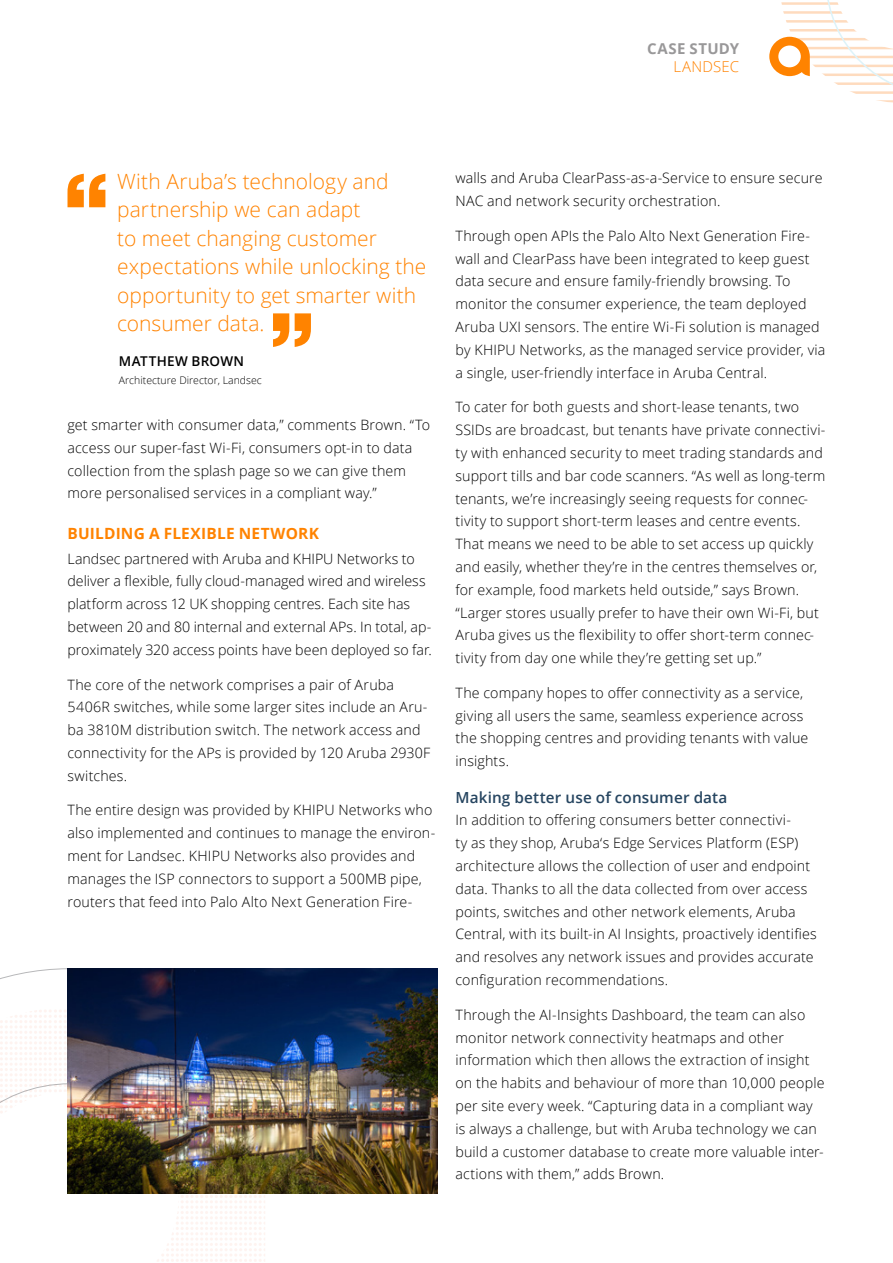
<style>
.page{position:relative;width:893px;height:1263px;background:#fff}
.page>*{position:absolute;margin:0;border:0;box-sizing:border-box;transform-origin:0 0}
.t1{font:300 21px/28.5px "Open Sans";color:#ff8300}
.t2{font:700 15.45px "Open Sans";letter-spacing:.01em;color:#ff8300}
.t3{font:600 15.3px "Open Sans";letter-spacing:.01em;color:#274661}
.t4{font:700 15px "Open Sans";letter-spacing:.02em;color:#999899}
.t5{font:300 15px "Open Sans";letter-spacing:.005em;color:#ff8300}
.t6{font:300 14.25px/22.8px "Open Sans";letter-spacing:.01em;color:#000}
.t7{font:600 13.5px "Open Sans";letter-spacing:.02em;color:#000}
.t8{font:300 10.5px "Open Sans";color:#000}
</style>
<div class="page">
<svg style="left:769px;top:0;width:124px;height:103px"></svg>
<svg style="left:0;top:968px;width:265px;height:294px"></svg>
<svg style="left:67px;top:174px;width:38px;height:33px"></svg>
<svg style="left:273px;top:313px;width:38px;height:34px"></svg>
<img style="left:67px;top:968px;width:370px;height:226px">
<p class="t4" style="left:647px;top:38px;width:93px">CASE STUDY</p>
<p class="t5" style="left:673px;top:57px;width:67px">LANDSEC</p>
<h1 class="t1" style="left:117px;top:166px;width:311px">With Aruba’s technology and partnership we can adapt<br>to meet changing customer expectations while unlocking the opportunity to get smarter with consumer data.</h1>
<p class="t7" style="left:119px;top:352px;width:127px">MATTHEW BROWN</p>
<p class="t8" style="left:119px;top:373px;width:144px">Architecture Director, Landsec</p>
<p class="t6" style="left:68px;top:413px;width:364px">get smarter with consumer data,” comments Brown. “To access our super-fast Wi-Fi, consumers opt-in to data collection from the splash page so we can give them more personalised services in a compliant way.”</p>
<p class="t2" style="left:68px;top:522px;width:253px">BUILDING A FLEXIBLE NETWORK</p>
<p class="t6" style="left:68px;top:547px;width:366px">Landsec partnered with Aruba and KHIPU Networks to deliver a flexible, fully cloud-managed wired and wireless platform across 12 UK shopping centres. Each site has between 20 and 80 internal and external APs. In total, ap&shy;proximately 320 access points have been deployed so far.</p>
<p class="t6" style="left:68px;top:673px;width:364px">The core of the network comprises a pair of Aruba 5406R switches, while some larger sites include an Aru&shy;ba 3810M distribution switch. The network access and connectivity for the APs is provided by 120 Aruba 2930F switches.</p>
<p class="t6" style="left:68px;top:798px;width:369px">The entire design was provided by KHIPU Networks who also implemented and continues to manage the environ&shy;ment for Landsec. KHIPU Networks also provides and manages the ISP connectors to support a 500MB pipe, routers that feed into Palo Alto Next Generation Fire-</p>
<p class="t6" style="left:455px;top:166px;width:369px">walls and Aruba ClearPass-as-a-Service to ensure secure<br>NAC and network security orchestration.</p>
<p class="t6" style="left:455px;top:224px;width:371px">Through open APIs the Palo Alto Next Generation Fire&shy;wall and ClearPass have been integrated to keep guest data secure and ensure family-friendly browsing. To monitor the consumer experience, the team deployed Aruba UXI sensors. The entire Wi-Fi solution is managed by KHIPU Networks, as the managed service provider, via a single, user-friendly interface in Aruba Central.</p>
<p class="t6" style="left:455px;top:395px;width:371px">To cater for both guests and short-lease tenants, two SSIDs are broadcast, but tenants have private connectivi&shy;ty with enhanced security to meet trading standards and support tills and bar code scanners. “As well as long-term tenants, we’re increasingly seeing requests for connec&shy;tivity to support short-term leases and centre events.<br>That means we need to be able to set access up quickly and easily, whether they’re in the centres themselves or, for example, food markets held outside,” says Brown. “Larger stores usually prefer to have their own Wi-Fi, but Aruba gives us the flexibility to offer short-term connec&shy;tivity from day one while they’re getting set up.”</p>
<p class="t6" style="left:455px;top:681px;width:354px">The company hopes to offer connectivity as a service, giving all users the same, seamless experience across the shopping centres and providing tenants with value insights.</p>
<p class="t3" style="left:455px;top:786px;width:274px">Making better use of consumer data</p>
<p class="t6" style="left:455px;top:808px;width:363px">In addition to offering consumers better connectivi-<br>ty as they shop, Aruba‘s Edge Services Platform (ESP) architecture allows the collection of user and endpoint data. Thanks to all the data collected from over access points, switches and other network elements, Aruba Central, with its built-in AI Insights, proactively identifies and resolves any network issues and provides accurate configuration recommendations.</p>
<p class="t6" style="left:455px;top:1003px;width:371px">Through the AI-Insights Dashboard, the team can also monitor network connectivity heatmaps and other information which then allows the extraction of insight on the habits and behaviour of more than 10,000 people per site every week. “Capturing data in a compliant way is always a challenge, but with Aruba technology we can build a customer database to create more valuable inter&shy;actions with them,” adds Brown.</p>
</div>
